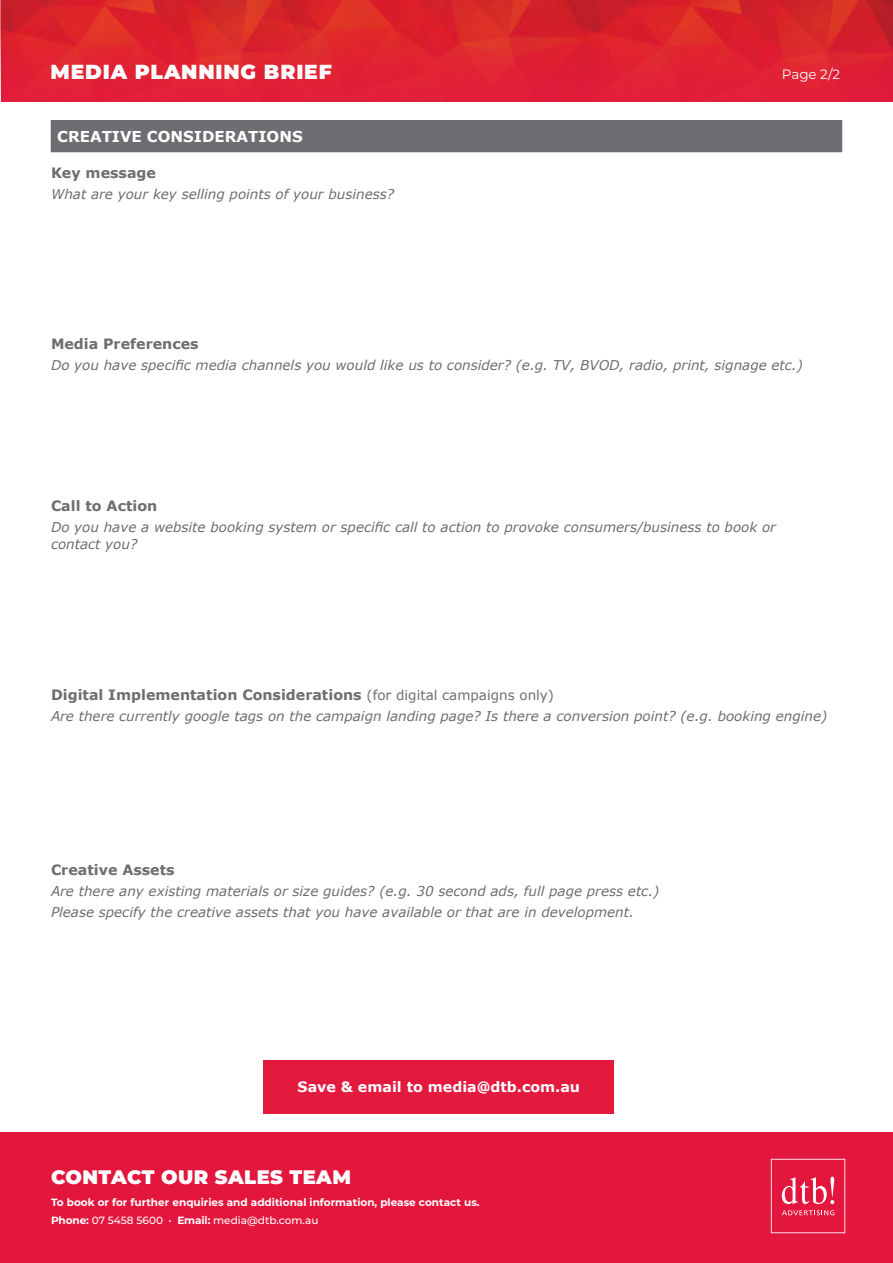
<style>
.page{position:relative;width:893px;height:1263px;background:#fff}
.page>*{position:absolute;margin:0;border:0;box-sizing:border-box;transform-origin:0 0}
.t1{font:900 20.25px "Montserrat";letter-spacing:.04em;color:#fff}
.t2{font:900 19.5px "Montserrat";letter-spacing:.02em;color:#fff}
.t3{font:700 15px "Verdana";color:#fff}
.t4{font:700 14.25px "Verdana";color:#6d6e71}
.t5{font:700 14.25px "Verdana";color:#fff}
.t6{font:italic 13.5px/16.2px "Verdana";color:#6d6e71}
.t7{font:13.5px "Montserrat";color:#fff}
.t8{font:700 10.5px/18px "Montserrat";color:#fff}
.s1{font-weight:400;font-size:13.5px}
.s2{font-weight:500}
</style>
<div class="page">
<div style="left:0;top:1132px;width:893px;height:131px;background:#e3173e"></div>
<svg style="left:771px;top:1159px;width:74px;height:74px"></svg>
<img style="left:1px;top:0;width:892px;height:102px">
<div style="left:264px;top:1060px;width:350px;height:54px;background:#e31a3e"></div>
<div style="left:51px;top:120px;width:791px;height:32px;background:#6d6e71"></div>
<hr style="left:51px;top:152px;width:791px;height:1px;background:#6d6e71">
<h1 class="t1" style="left:51px;top:57px;width:283px">MEDIA PLANNING BRIEF</h1>
<p class="t7" style="left:782px;top:65px;width:60px">Page 2/2</p>
<p class="t3" style="left:57px;top:127px;width:247px">CREATIVE CONSIDERATIONS</p>
<p class="t4" style="left:51px;top:163px;width:106px">Key message</p>
<p class="t6" style="left:51px;top:186px;width:345px">What are your key selling points of your business?</p>
<p class="t4" style="left:51px;top:334px;width:149px">Media Preferences</p>
<p class="t6" style="left:51px;top:357px;width:753px">Do you have specific media channels you would like us to consider? (e.g. TV, BVOD, radio, print, signage etc.)</p>
<p class="t4" style="left:51px;top:497px;width:108px">Call to Action</p>
<p class="t6" style="left:51px;top:520px;width:726px">Do you have a website booking system or specific call to action to provoke consumers/business to book or contact you?</p>
<p class="t4" style="left:51px;top:685px;width:505px">Digital Implementation Considerations <span class="s1">(for digital campaigns only)</span></p>
<p class="t6" style="left:51px;top:708px;width:778px">Are there currently google tags on the campaign landing page? Is there a conversion point? (e.g. booking engine)</p>
<p class="t4" style="left:51px;top:860px;width:125px">Creative Assets</p>
<p class="t6" style="left:51px;top:880px;width:610px;line-height:21px">Are there any existing materials or size guides? (e.g. 30 second ads, full page press etc.)<br>Please specify the creative assets that you have available or that are in development.</p>
<p class="t5" style="left:298px;top:1077px;width:284px">Save &amp; email to media@dtb.com.au</p>
<h2 class="t2" style="left:51px;top:1162px;width:301px">CONTACT OUR SALES TEAM</h2>
<p class="t8" style="left:51px;top:1192px;width:430px">To book or for further enquiries and additional information, please contact us.<br>Phone: <span class="s2">07 5458 5600 •</span> Email: <span class="s2">media@dtb.com.au</span></p>
</div>
